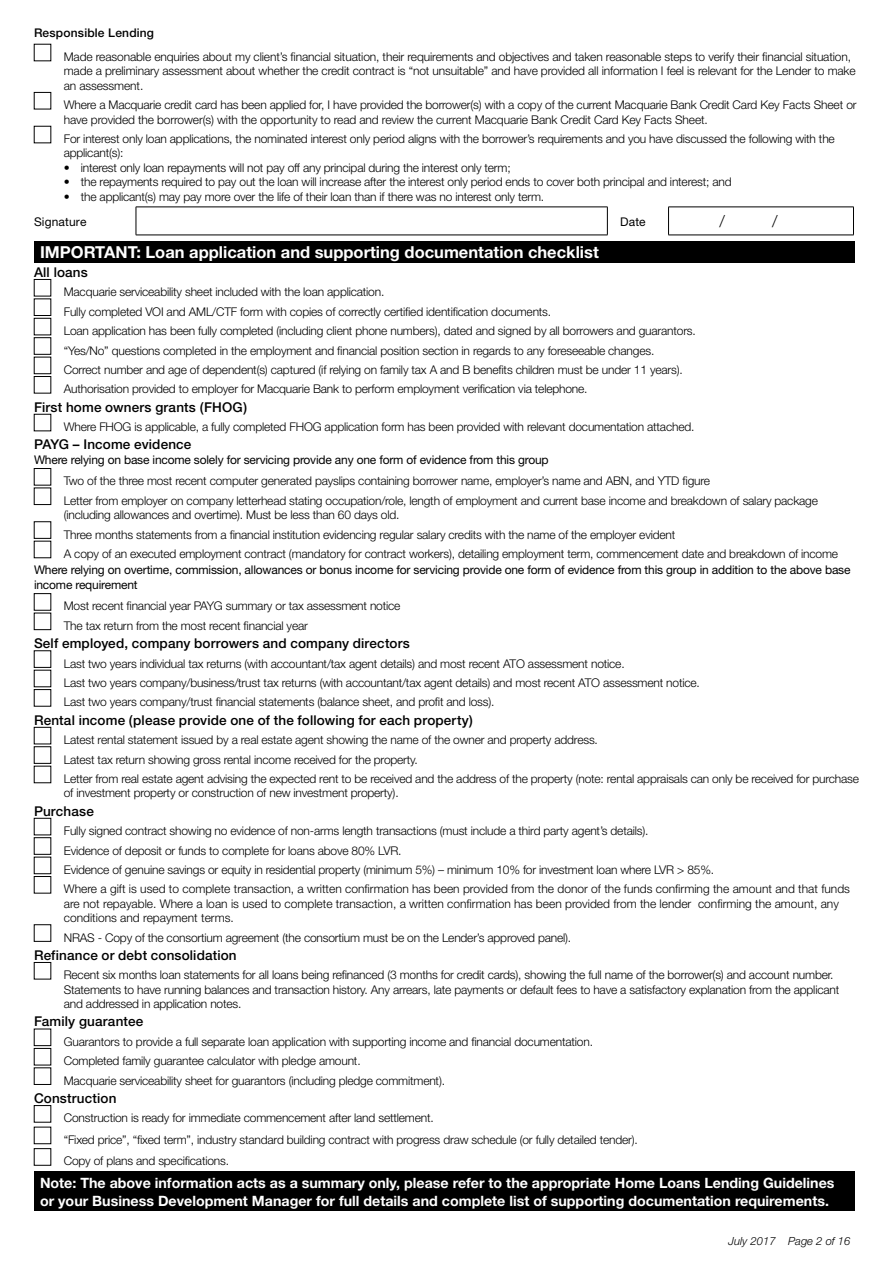
<style>
.page{position:relative;width:893px;height:1263px;background:#fff}
.page>*{position:absolute;margin:0;border:0;box-sizing:border-box;transform-origin:0 0}
.t1{font:700 16.5px "Helvetica Neue";color:#fff}
.t2{font:300 16.5px "Helvetica Neue";color:#000}
.t3{font:700 14.25px/17.1px "Helvetica Neue";color:#fff}
.t4{font:500 13.5px "Helvetica Neue";letter-spacing:.01em;color:#000}
.t5{font:300 12px/19.4px "Helvetica Neue";letter-spacing:-.015em;color:#000}
.t6{font:12px/14.4px "Helvetica Neue";letter-spacing:-.015em;color:#000}
.t7{font:500 12px "Helvetica Neue";letter-spacing:.015em;color:#000}
.t8{font:12px "Helvetica Neue";letter-spacing:.01em;color:#000}
.t9{font:italic 300 11.25px "Helvetica Neue";color:#000}
</style>
<div class="page">
<div style="left:34px;top:92px;width:17px;height:17px;border:1px solid #000"></div>
<hr style="left:668px;top:207px;width:186px;height:1px;background:#000">
<svg style="left:668px;top:207px;width:1px;height:28px"></svg>
<svg style="left:853px;top:207px;width:1px;height:28px"></svg>
<hr style="left:668px;top:235px;width:186px;height:1px;background:#000">
<hr style="left:136px;top:207px;width:472px;height:1px;background:#000">
<svg style="left:136px;top:207px;width:1px;height:28px"></svg>
<svg style="left:607px;top:207px;width:1px;height:28px"></svg>
<hr style="left:136px;top:235px;width:472px;height:1px;background:#000">
<div style="left:34px;top:241px;width:821px;height:21px;background:#000"></div>
<div style="left:34px;top:279px;width:17px;height:17px;border:1px solid #000"></div>
<div style="left:34px;top:299px;width:17px;height:17px;border:1px solid #000"></div>
<div style="left:34px;top:318px;width:17px;height:17px;border:1px solid #000"></div>
<div style="left:34px;top:337px;width:17px;height:17px;border:1px solid #000"></div>
<div style="left:34px;top:357px;width:17px;height:17px;border:1px solid #000"></div>
<div style="left:34px;top:376px;width:17px;height:17px;border:1px solid #000"></div>
<div style="left:34px;top:468px;width:17px;height:17px;border:1px solid #000"></div>
<div style="left:34px;top:488px;width:17px;height:17px;border:1px solid #000"></div>
<div style="left:34px;top:593px;width:17px;height:17px;border:1px solid #000"></div>
<div style="left:34px;top:613px;width:17px;height:17px;border:1px solid #000"></div>
<div style="left:34px;top:650px;width:17px;height:18px;border:1px solid #000"></div>
<div style="left:34px;top:689px;width:17px;height:17px;border:1px solid #000"></div>
<div style="left:34px;top:727px;width:17px;height:17px;border:1px solid #000"></div>
<div style="left:34px;top:746px;width:17px;height:17px;border:1px solid #000"></div>
<div style="left:34px;top:818px;width:17px;height:17px;border:1px solid #000"></div>
<div style="left:34px;top:837px;width:17px;height:17px;border:1px solid #000"></div>
<div style="left:34px;top:876px;width:17px;height:17px;border:1px solid #000"></div>
<div style="left:34px;top:924px;width:17px;height:17px;border:1px solid #000"></div>
<div style="left:34px;top:962px;width:17px;height:17px;border:1px solid #000"></div>
<div style="left:34px;top:1029px;width:17px;height:17px;border:1px solid #000"></div>
<div style="left:34px;top:1048px;width:17px;height:17px;border:1px solid #000"></div>
<div style="left:34px;top:1068px;width:17px;height:17px;border:1px solid #000"></div>
<div style="left:34px;top:1105px;width:17px;height:17px;border:1px solid #000"></div>
<div style="left:34px;top:1148px;width:17px;height:17px;border:1px solid #000"></div>
<div style="left:34px;top:1171px;width:821px;height:40px;background:#000"></div>
<p class="t7" style="left:34px;top:26px;width:122px">Responsible Lending</p>
<p class="t5" style="left:64px;top:49px;width:793px;line-height:14.4px">Made reasonable enquiries about my client’s financial situation, their requirements and objectives and taken reasonable steps to verify their financial situation, made a preliminary assessment about whether the credit contract is “not unsuitable” and have provided all information I feel is relevant for the Lender to make an assessment.</p>
<p class="t5" style="left:64px;top:98px;width:794px;line-height:14.4px">Where a Macquarie credit card has been applied for, I have provided the borrower(s) with a copy of the current Macquarie Bank Credit Card Key Facts Sheet or have provided the borrower(s) with the opportunity to read and review the current Macquarie Bank Credit Card Key Facts Sheet.</p>
<p class="t5" style="left:64px;top:131px;width:773px;line-height:14.4px">For interest only loan applications, the nominated interest only period aligns with the borrower’s requirements and you have discussed the following with the applicant(s):</p>
<p class="t5" style="left:64px;top:158px;width:448px">• interest only loan repayments will not pay off any principal during the interest only term;</p>
<p class="t5" style="left:64px;top:172px;width:669px">• the repayments required to pay out the loan will increase after the interest only period ends to cover both principal and interest; and</p>
<p class="t5" style="left:64px;top:186px;width:482px">• the applicant(s) may pay more over the life of their loan than if there was no interest only term.</p>
<p class="t8" style="left:34px;top:214px;width:54px">Signature</p>
<p class="t6" style="left:620px;top:214px;width:27px">Date</p>
<h1 class="t2" style="left:719px;top:211px;width:7px">/</h1>
<h1 class="t2" style="left:772px;top:211px;width:7px">/</h1>
<h1 class="t1" style="left:40px;top:242px;width:560px">IMPORTANT: Loan application and supporting documentation checklist</h1>
<p class="t4" style="left:34px;top:264px;width:55px">All loans</p>
<p class="t5" style="left:64px;top:282px;width:634px">Macquarie serviceability sheet included with the loan application.<br>Fully completed VOI and AML/CTF form with copies of correctly certified identification documents.<br>Loan application has been fully completed (including client phone numbers), dated and signed by all borrowers and guarantors. “Yes/No” questions completed in the employment and financial position section in regards to any foreseeable changes.<br>Correct number and age of dependent(s) captured (if relying on family tax A and B benefits children must be under 11 years).<br>Authorisation provided to employer for Macquarie Bank to perform employment verification via telephone.</p>
<p class="t4" style="left:34px;top:399px;width:215px">First home owners grants (FHOG)</p>
<p class="t5" style="left:64px;top:417px;width:632px">Where FHOG is applicable, a fully completed FHOG application form has been provided with relevant documentation attached.</p>
<p class="t4" style="left:34px;top:436px;width:159px">PAYG – Income evidence</p>
<p class="t6" style="left:34px;top:452px;width:516px">Where relying on base income solely for servicing provide any one form of evidence from this group</p>
<p class="t5" style="left:64px;top:471px;width:756px">Two of the three most recent computer generated payslips containing borrower name, employer’s name and ABN, and YTD figure<br>Letter from employer on company letterhead stating occupation/role, length of employment and current base income and breakdown of salary package</p>
<p class="t5" style="left:64px;top:505px;width:776px">(including allowances and overtime). Must be less than 60 days old.<br>Three months statements from a financial institution evidencing regular salary credits with the name of the employer evident<br>A copy of an executed employment contract (mandatory for contract workers), detailing employment term, commencement date and breakdown of income</p>
<p class="t6" style="left:34px;top:563px;width:818px">Where relying on overtime, commission, allowances or bonus income for servicing provide one form of evidence from this group in addition to the above base income requirement</p>
<p class="t5" style="left:64px;top:596px;width:338px">Most recent financial year PAYG summary or tax assessment notice<br>The tax return from the most recent financial year</p>
<p class="t4" style="left:34px;top:635px;width:377px">Self employed, company borrowers and company directors</p>
<p class="t5" style="left:64px;top:653px;width:638px">Last two years individual tax returns (with accountant/tax agent details) and most recent ATO assessment notice.<br>Last two years company/business/trust tax returns (with accountant/tax agent details) and most recent ATO assessment notice.<br>Last two years company/trust financial statements (balance sheet, and profit and loss).</p>
<p class="t4" style="left:34px;top:712px;width:440px">Rental income (please provide one of the following for each property)</p>
<p class="t5" style="left:64px;top:730px;width:797px">Latest rental statement issued by a real estate agent showing the name of the owner and property address.<br>Latest tax return showing gross rental income received for the property.<br>Letter from real estate agent advising the expected rent to be received and the address of the property (note: rental appraisals can only be received for purchase</p>
<p class="t5" style="left:64px;top:783px;width:336px">of investment property or construction of new investment property).</p>
<p class="t4" style="left:34px;top:803px;width:61px">Purchase</p>
<p class="t5" style="left:64px;top:821px;width:788px">Fully signed contract showing no evidence of non-arms length transactions (must include a third party agent’s details).<br>Evidence of deposit or funds to complete for loans above 80% LVR.<br>Evidence of genuine savings or equity in residential property (minimum 5%) – minimum 10% for investment loan where LVR &gt; 85%.<br>Where a gift is used to complete transaction, a written confirmation has been provided from the donor of the funds confirming the amount and that funds</p>
<p class="t5" style="left:64px;top:896px;width:777px;line-height:14.4px">are not repayable. Where a loan is used to complete transaction, a written confirmation has been provided from the lender confirming the amount, any conditions and repayment terms.</p>
<p class="t5" style="left:64px;top:927px;width:509px">NRAS - Copy of the consortium agreement (the consortium must be on the Lender’s approved panel).</p>
<p class="t4" style="left:34px;top:947px;width:204px">Refinance or debt consolidation</p>
<p class="t5" style="left:64px;top:967px;width:777px;line-height:14.4px">Recent six months loan statements for all loans being refinanced (3 months for credit cards), showing the full name of the borrower(s) and account number.<br>Statements to have running balances and transaction history. Any arrears, late payments or default fees to have a satisfactory explanation from the applicant and addressed in application notes.</p>
<p class="t4" style="left:34px;top:1013px;width:111px">Family guarantee</p>
<p class="t5" style="left:64px;top:1032px;width:531px">Guarantors to provide a full separate loan application with supporting income and financial documentation.<br>Completed family guarantee calculator with pledge amount.<br>Macquarie serviceability sheet for guarantors (including pledge commitment).</p>
<p class="t4" style="left:34px;top:1090px;width:84px">Construction</p>
<p class="t5" style="left:64px;top:1107px;width:575px;line-height:21.6px">Construction is ready for immediate commencement after land settlement.<br>“Fixed price”, “fixed term”, industry standard building contract with progress draw schedule (or fully detailed tender).<br>Copy of plans and specifications.</p>
<p class="t3" style="left:40px;top:1174px;width:796px">Note: The above information acts as a summary only, please refer to the appropriate Home Loans Lending Guidelines or your Business Development Manager for full details and complete list of supporting documentation requirements.</p>
<p class="t9" style="left:728px;top:1235px;width:123px">July 2017 Page 2 of 16</p>
</div>
